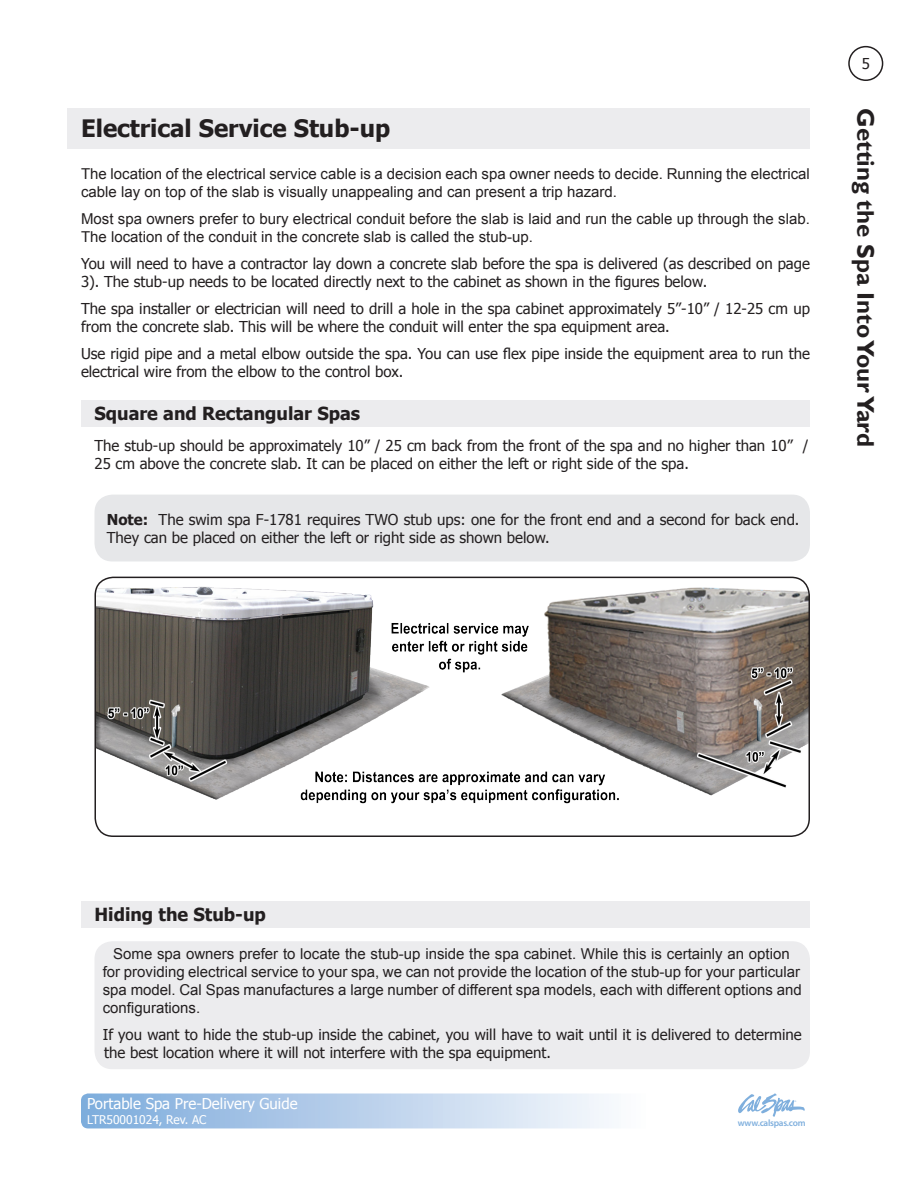
<style>
.page{position:relative;width:918px;height:1188px;background:#fff}
.page>*{position:absolute;margin:0;border:0;box-sizing:border-box;transform-origin:0 0}
.t1{font:700 24px "Gill Sans";color:#231f20}
.Heading_2{font:700 24px "Tahoma";color:#231f20}
.Heading_3{font:700 18px "Tahoma";color:#231f20}
.t2{font:15px/18px "Tahoma";color:#231f20}
.Paragraph_1{font:15px/18px "Arial";color:#231f20}
.t3{font:15px "Tahoma";color:#fff}
.t4{font:12px "Tahoma";color:#fff}
.t5{font:600 9.3px "Myriad Pro";letter-spacing:-.03em;color:#7fafdd}
.s1{font-weight:700}
</style>
<div class="page">
<div style="left:81px;top:1094px;width:729px;height:34px;background:linear-gradient(to right,#81addc,#fff);border-radius:7px"></div>
<svg style="left:738px;top:1094px;width:67px;height:23px"></svg>
<div style="left:848px;top:46px;width:35px;height:35px;border:2px solid #231f20;border-radius:50%"></div>
<div style="left:94px;top:495px;width:716px;height:66px;background:#e6e7e9;border-radius:18px"></div>
<div style="left:94px;top:941px;width:716px;height:128px;background:#ececee;border-radius:18px"></div>
<img style="left:95px;top:577px;width:714px;height:259px">
<div style="left:94px;top:577px;width:716px;height:260px;border:2px solid #231f20;border-radius:18px"></div>
<div style="left:68px;top:108px;width:742px;height:40px;background:#ececee"></div>
<div style="left:81px;top:400px;width:729px;height:27px;background:#ececee"></div>
<div style="left:81px;top:901px;width:729px;height:27px;background:#ececee"></div>
<p class="Heading_2" style="left:81px;top:112px;width:311px">Electrical Service Stub-up</p>
<p class="Paragraph_1" style="left:81px;top:165px;width:730px">The location of the electrical service cable is a decision each spa owner needs to decide. Running the electrical cable lay on top of the slab is visually unappealing and can present a trip hazard.</p>
<p class="Paragraph_1" style="left:81px;top:210px;width:730px">Most spa owners prefer to bury electrical conduit before the slab is laid and run the cable up through the slab.<br>The location of the conduit in the concrete slab is called the stub-up.</p>
<p class="t2" style="left:81px;top:254px;width:731px">You will need to have a contractor lay down a concrete slab before the spa is delivered (as described on page<br>3). The stub-up needs to be located directly next to the cabinet as shown in the figures below.</p>
<p class="t2" style="left:81px;top:299px;width:731px">The spa installer or electrician will need to drill a hole in the spa cabinet approximately 5”-10” / 12-25 cm up from the concrete slab. This will be where the conduit will enter the spa equipment area.</p>
<p class="t2" style="left:81px;top:344px;width:730px">Use rigid pipe and a metal elbow outside the spa. You can use flex pipe inside the equipment area to run the electrical wire from the elbow to the control box.</p>
<p class="Heading_3" style="left:94px;top:401px;width:267px">Square and Rectangular Spas</p>
<p class="t2" style="left:94px;top:436px;width:716px">The stub-up should be approximately 10” / 25 cm back from the front of the spa and no higher than 10” /<br>25 cm above the concrete slab. It can be placed on either the left or right side of the spa.</p>
<p class="t2" style="left:107px;top:510px;width:694px"><span class="s1">Note:</span> The swim spa F-1781 requires TWO stub ups: one for the front end and a second for back end.<br>They can be placed on either the left or right side as shown below.</p>
<p class="t2" style="left:862px;top:54px;width:10px">5</p>
<h1 class="t1" style="left:880px;top:108px;width:340px;rotate:90deg">Getting the Spa Into Your Yard</h1>
<p class="Heading_3" style="left:94px;top:902px;width:173px">Hiding the Stub-up</p>
<p class="Paragraph_1" style="left:103px;top:945px;width:700px;text-indent:10px">Some spa owners prefer to locate the stub-up inside the spa cabinet. While this is certainly an option for providing electrical service to your spa, we can not provide the location of the stub-up for your particular spa model. Cal Spas manufactures a large number of different spa models, each with different options and configurations.</p>
<p class="t2" style="left:103px;top:1025px;width:700px">If you want to hide the stub-up inside the cabinet, you will have to wait until it is delivered to determine the best location where it will not interfere with the spa equipment.</p>
<p class="t3" style="left:87px;top:1094px;width:212px">Portable Spa Pre-Delivery Guide</p>
<p class="t4" style="left:87px;top:1112px;width:121px">LTR50001024, Rev. AC</p>
<p class="t5" style="left:738px;top:1117px;width:69px">www.calspas.com</p>
</div>
